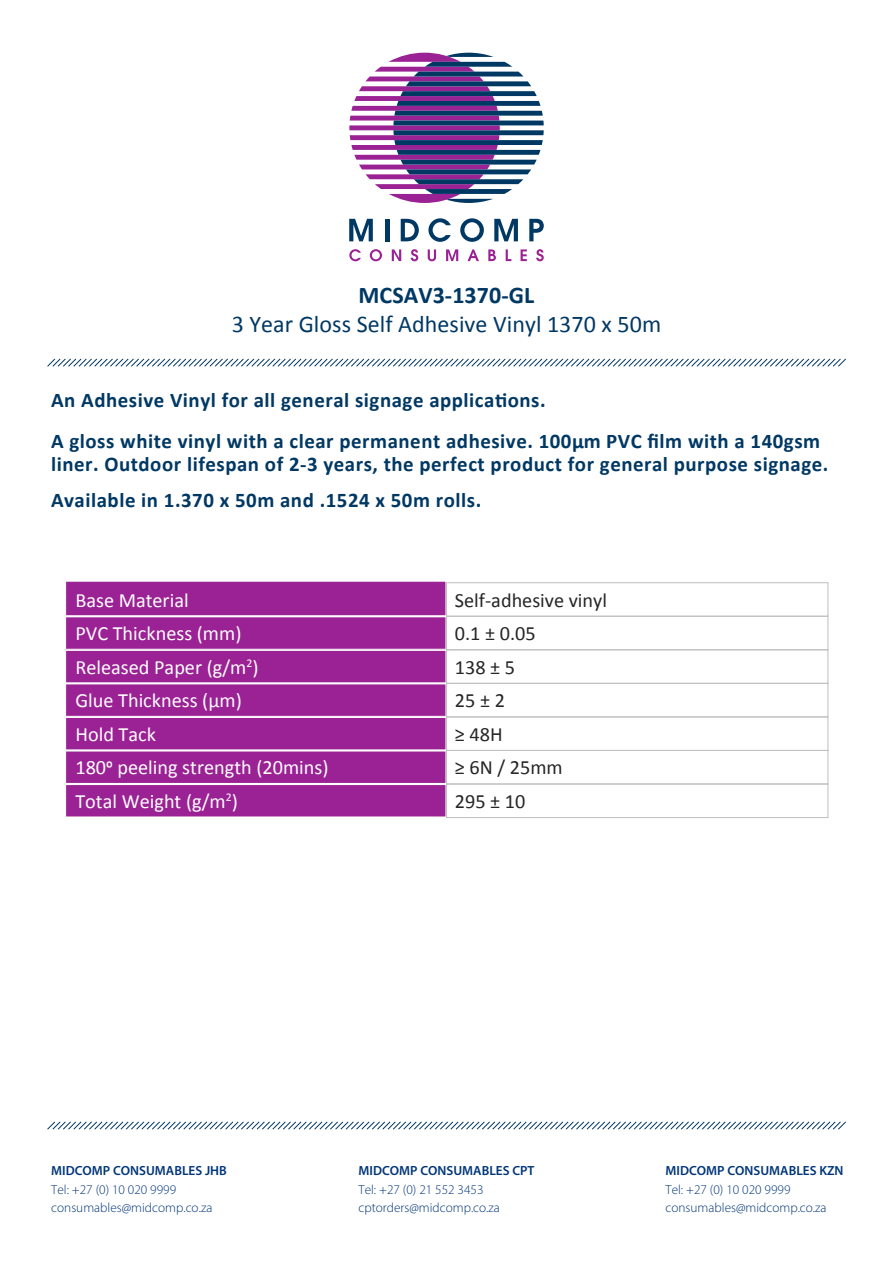
<style>
.page{position:relative;width:893px;height:1263px;background:#fff}
.page>*{position:absolute;margin:0;border:0;box-sizing:border-box;transform-origin:0 0}
.t1{font:24px "Calibri";letter-spacing:.005em;color:#003864}
.t2{font:700 24px "Calibri";letter-spacing:.005em;color:#003864}
.t3{font:700 20.85px/41.5px "Calibri";letter-spacing:.025em;color:#003864}
.t4{font:20.25px/33.5px "Calibri";color:#fff}
.t5{font:20.25px/33.5px "Calibri";color:#262626}
.t6{font:300 13.2px/17.1px "Myriad Pro";color:#003579}
.t7{font:600 13.2px "Myriad Pro";color:#003579}
</style>
<div class="page">
<svg style="left:349px;top:53px;width:194px;height:150px"></svg>
<svg style="left:349px;top:219px;width:24px;height:22px"></svg>
<hr style="left:385px;top:219px;width:4px;height:22px;background:#003864">
<svg style="left:401px;top:219px;width:18px;height:22px"></svg>
<svg style="left:428px;top:218px;width:23px;height:24px"></svg>
<svg style="left:460px;top:218px;width:24px;height:24px"></svg>
<svg style="left:494px;top:219px;width:24px;height:22px"></svg>
<svg style="left:529px;top:219px;width:14px;height:22px"></svg>
<svg style="left:349px;top:249px;width:12px;height:12px"></svg>
<svg style="left:370px;top:249px;width:12px;height:12px"></svg>
<svg style="left:392px;top:249px;width:9px;height:12px"></svg>
<svg style="left:410px;top:249px;width:8px;height:12px"></svg>
<svg style="left:427px;top:249px;width:9px;height:12px"></svg>
<svg style="left:446px;top:249px;width:12px;height:12px"></svg>
<svg style="left:467px;top:249px;width:12px;height:12px"></svg>
<svg style="left:488px;top:249px;width:8px;height:12px"></svg>
<svg style="left:505px;top:249px;width:6px;height:12px"></svg>
<svg style="left:520px;top:249px;width:7px;height:12px"></svg>
<svg style="left:536px;top:249px;width:7px;height:12px"></svg>
<div style="left:446px;top:582px;width:382px;height:35px;border:1px solid #c1c1c1"></div>
<div style="left:446px;top:616px;width:382px;height:34px;border:1px solid #c1c1c1"></div>
<div style="left:446px;top:649px;width:382px;height:35px;border:1px solid #c1c1c1"></div>
<div style="left:446px;top:683px;width:382px;height:34px;border:1px solid #c1c1c1"></div>
<div style="left:446px;top:716px;width:382px;height:35px;border:1px solid #c1c1c1"></div>
<div style="left:446px;top:750px;width:382px;height:35px;border:1px solid #c1c1c1"></div>
<svg style="left:65px;top:581px;width:381px;height:236px;background:#a12f9b"></svg>
<div style="left:446px;top:783px;width:382px;height:35px;border:1px solid #c1c1c1"></div>
<svg style="left:47px;top:1121px;width:799px;height:9px"></svg>
<svg style="left:47px;top:358px;width:799px;height:9px"></svg>
<p class="t2" style="left:358px;top:278px;width:177px">MCSAV3-1370-GL</p>
<p class="t1" style="left:232px;top:307px;width:431px">3 Year Gloss Self Adhesive Vinyl 1370 x 50m</p>
<p class="t3" style="left:51px;top:378px;width:770px">An Adhesive Vinyl for all general signage applications.<br>A gloss white vinyl with a clear permanent adhesive. 100μm PVC film with a 140gsm</p>
<p class="t3" style="left:51px;top:445px;width:778px;line-height:36px">liner. Outdoor lifespan of 2-3 years, the perfect product for general purpose signage.<br>Available in 1.370 x 50m and .1524 x 50m rolls.</p>
<p class="t4" style="left:75px;top:583px;width:254px">Base Material<br>PVC Thickness (mm)<br>Released Paper (g/m<sup>2</sup>)<br>Glue Thickness (μm)<br>Hold Tack<br>1800 peeling strength (20mins)<br>Total Weight (g/m<sup>2</sup>)</p>
<p class="t5" style="left:455px;top:583px;width:153px">Self-adhesive vinyl<br>0.1 ± 0.05<br>138 ± 5<br>25 ± 2<br>≥ 48H<br>≥ 6N / 25mm<br>295 ± 10</p>
<p class="t7" style="left:51px;top:1162px;width:177px">MIDCOMP CONSUMABLES JHB</p>
<p class="t6" style="left:51px;top:1181px;width:163px">Tel: +27 (0) 10 020 9999 consumables@midcomp.co.za</p>
<p class="t7" style="left:358px;top:1162px;width:177px">MIDCOMP CONSUMABLES CPT</p>
<p class="t6" style="left:358px;top:1181px;width:143px">Tel: +27 (0) 21 552 3453 cptorders@midcomp.co.za</p>
<p class="t7" style="left:665px;top:1162px;width:179px">MIDCOMP CONSUMABLES KZN</p>
<p class="t6" style="left:665px;top:1181px;width:163px">Tel: +27 (0) 10 020 9999 consumables@midcomp.co.za</p>
</div>
